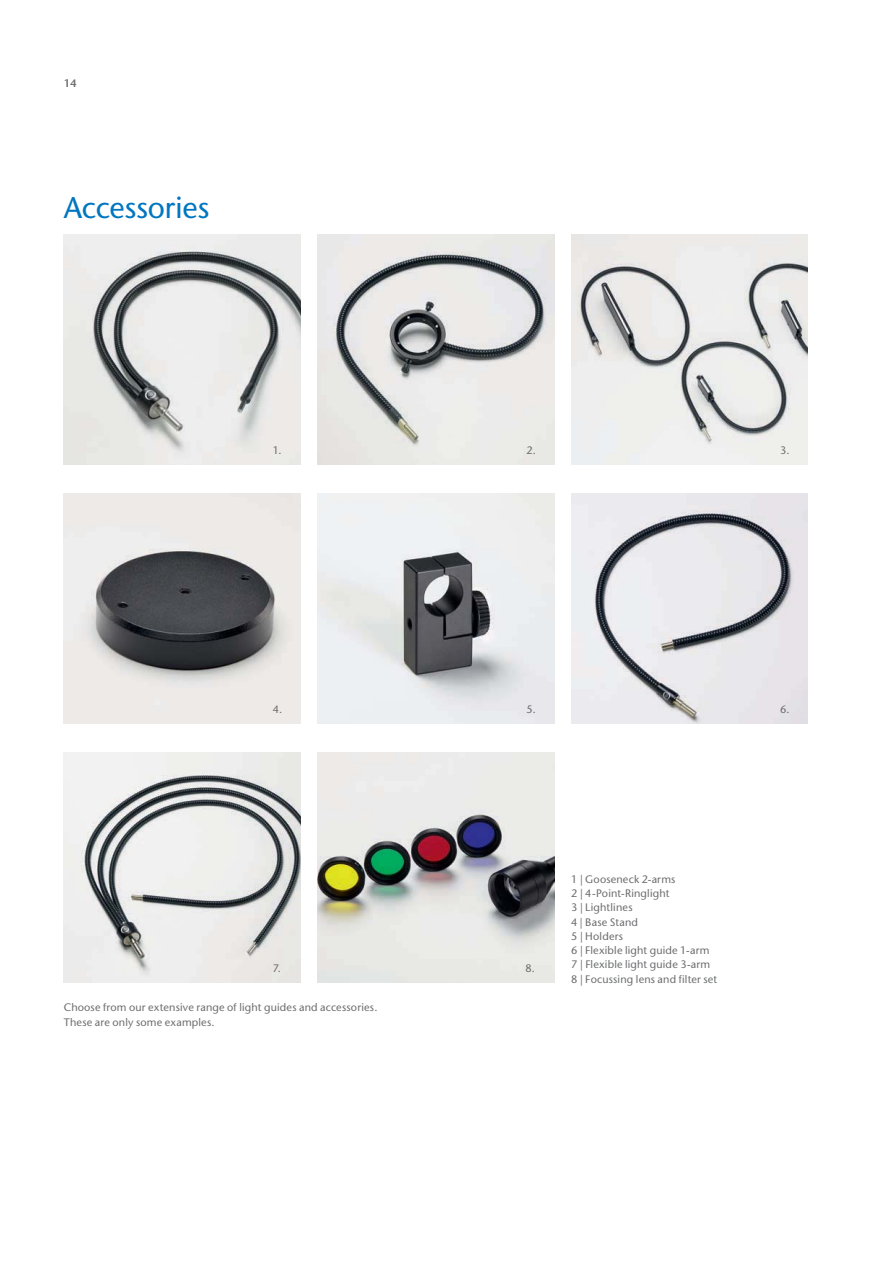
<style>
.page{position:relative;width:893px;height:1263px;background:#fff}
.page>*{position:absolute;margin:0;border:0;box-sizing:border-box;transform-origin:0 0}
.t1{font:500 30px "Stone Sans Std";letter-spacing:-.005em;color:#0076c0}
.t2{font:500 10.8px/14.2px "Stone Sans Std";letter-spacing:.015em;color:#6d6e70}
.t3{font:600 10.8px "Stone Sans Std";color:#6d6e70}
</style>
<div class="page">
<img style="left:64px;top:234px;width:236px;height:230px">
<img style="left:64px;top:493px;width:236px;height:231px">
<img style="left:64px;top:752px;width:236px;height:231px">
<img style="left:317px;top:234px;width:237px;height:230px">
<img style="left:317px;top:493px;width:237px;height:231px">
<img style="left:317px;top:752px;width:237px;height:231px">
<img style="left:571px;top:234px;width:237px;height:230px">
<img style="left:571px;top:493px;width:237px;height:231px">
<p class="t3" style="left:64px;top:78px;width:14px">14</p>
<h1 class="t1" style="left:64px;top:195px;width:147px">Accessories</h1>
<p class="t2" style="left:273px;top:444px;width:10px">1.</p>
<p class="t2" style="left:273px;top:703px;width:11px">4.</p>
<p class="t2" style="left:273px;top:962px;width:10px">7.</p>
<p class="t2" style="left:64px;top:1001px;width:315px">Choose from our extensive range of light guides and accessories.<br>These are only some examples.</p>
<p class="t2" style="left:526px;top:444px;width:11px">2.</p>
<p class="t2" style="left:780px;top:444px;width:11px">3.</p>
<p class="t2" style="left:526px;top:703px;width:11px">5.</p>
<p class="t2" style="left:780px;top:703px;width:11px">6.</p>
<p class="t2" style="left:525px;top:962px;width:11px">8.</p>
<p class="t2" style="left:571px;top:873px;width:147px">1 | Gooseneck 2-arms<br>2 | 4-Point-Ringlight<br>3 | Lightlines<br>4 | Base Stand<br>5 | Holders<br>6 | Flexible light guide 1-arm<br>7 | Flexible light guide 3-arm<br>8 | Focussing lens and filter set</p>
</div>
